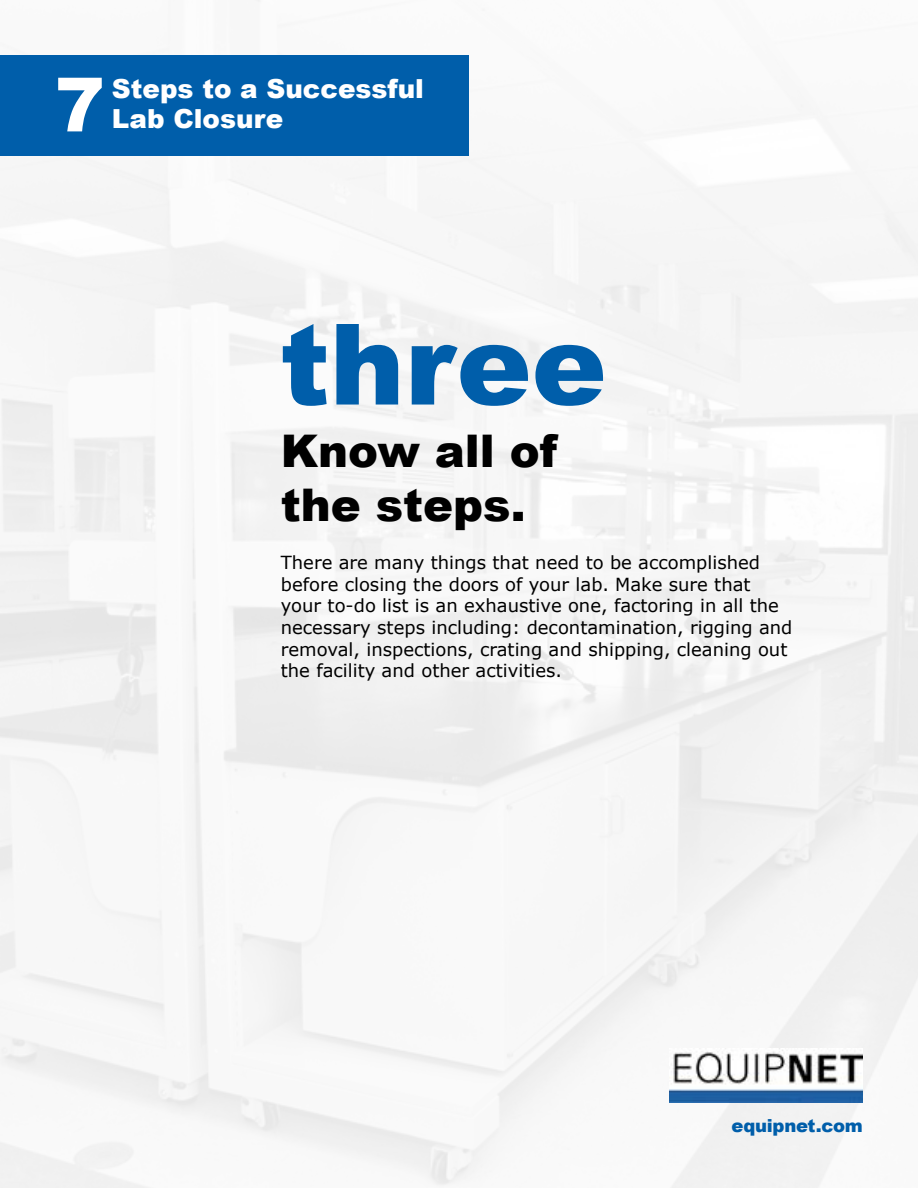
<style>
.page{position:relative;width:918px;height:1188px;background:#f7f7f7}
.page>*{position:absolute;margin:0;border:0;box-sizing:border-box;transform-origin:0 0}
.t1{font:900 112.5px "Arial";color:#005eaa}
.t2{font:900 75px "Arial";color:#fff}
.t3{font:900 45px/54px "Arial";color:#000}
.t4{font:900 26.25px/30.8px "Arial";color:#fff}
.t5{font:18px/21.6px "Verdana";color:#000}
.t6{font:900 18px "Arial";letter-spacing:-.015em;color:#005eaa}
</style>
<div class="page">
<div style="left:0;top:55px;width:469px;height:101px;background:#005eaa"></div>
<img style="left:670px;top:1052px;width:192px;height:50px">
<h2 class="t2" style="left:55px;top:50px;width:52px">7</h2>
<h3 class="t4" style="left:112px;top:72px;width:314px">Steps to a Successful<br>Lab Closure</h3>
<h1 class="t1" style="left:280px;top:283px;width:328px">three</h1>
<h3 class="t3" style="left:281px;top:422px;width:278px">Know all of the steps.</h3>
<p class="t5" style="left:281px;top:552px;width:513px">There are many things that need to be accomplished before closing the doors of your lab. Make sure that your to-do list is an exhaustive one, factoring in all the necessary steps including: decontamination, rigging and removal, inspections, crating and shipping, cleaning out the facility and other activities.</p>
<p class="t6" style="left:732px;top:1113px;width:133px">equipnet.com</p>
</div>
